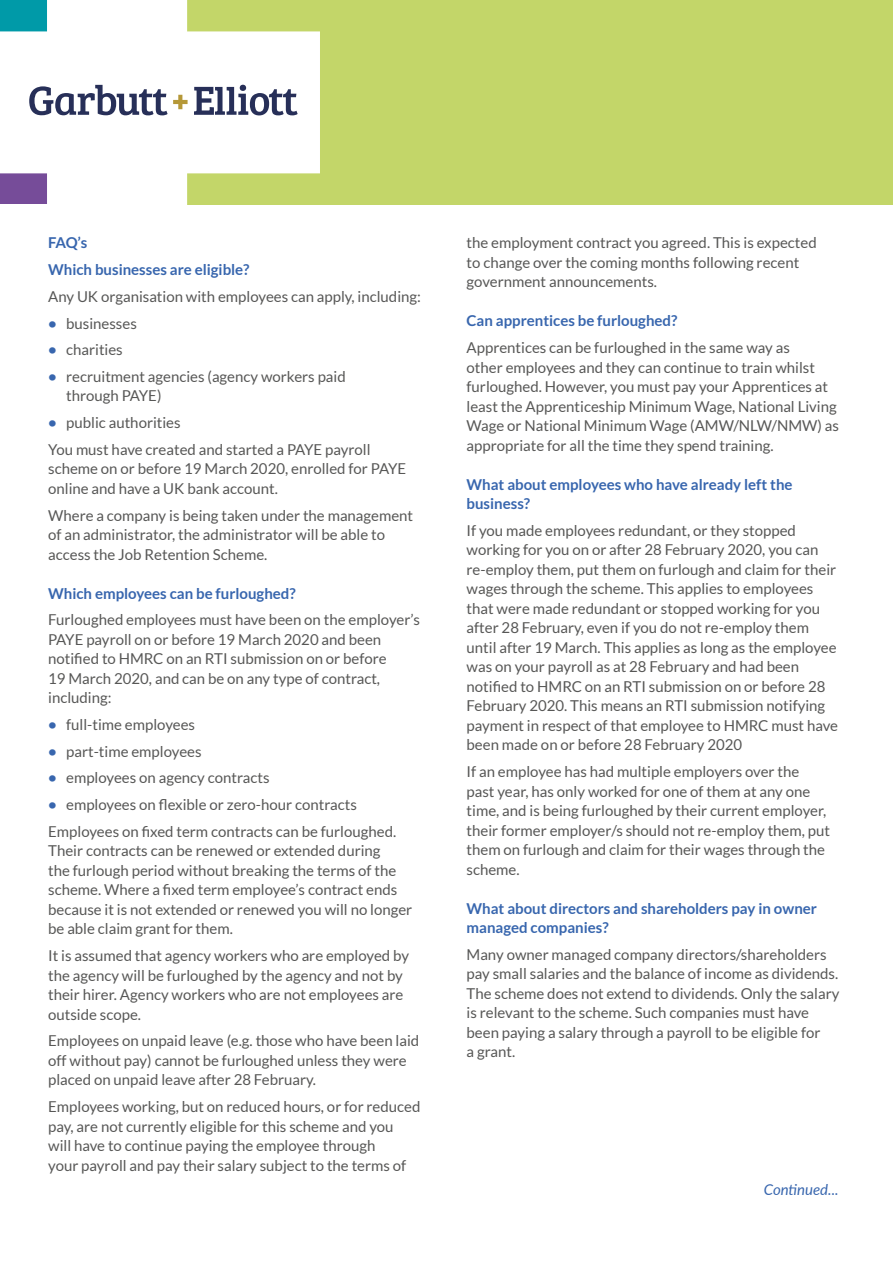
<style>
.page{position:relative;width:893px;height:1263px;background:#fff}
.page>*{position:absolute;margin:0;border:0;box-sizing:border-box;transform-origin:0 0}
.t1{font:15px/19.5px "Lato";color:#575756}
.t2{font:700 15px/19.5px "Lato";color:#3866ae}
.t3{font:italic 15px "Lato";color:#3866ae}
.s1{font-weight:700;color:#3866ae}
</style>
<div class="page">
<div style="left:187px;top:0;width:706px;height:205px;background:#c3d669"></div>
<svg style="left:0;top:0;width:320px;height:205px"></svg>
<svg style="left:194px;top:85px;width:104px;height:30px;background:#9da1b3"></svg>
<svg style="left:29px;top:85px;width:159px;height:30px"></svg>
<p class="t2" style="left:48px;top:229px;width:203px;line-height:26.7px">FAQ’s<br>Which businesses are eligible?</p>
<p class="t1" style="left:48px;top:286px;width:374px">Any UK organisation with employees can apply, including:</p>
<p class="t1" style="left:48px;top:313px;width:90px"><span class="s1">•</span> businesses</p>
<p class="t1" style="left:48px;top:340px;width:76px"><span class="s1">•</span> charities</p>
<p class="t1" style="left:66px;top:367px;width:281px;text-indent:-18px"><span class="s1">•</span> recruitment agencies (agency workers paid through PAYE)</p>
<p class="t1" style="left:48px;top:409px;width:324px;line-height:26.7px"><span class="s1">•</span> public authorities<br>You must have created and started a PAYE payroll</p>
<p class="t1" style="left:48px;top:459px;width:359px">scheme on or before 19 March 2020, enrolled for PAYE online and have a UK bank account.</p>
<p class="t1" style="left:48px;top:505px;width:366px">Where a company is being taken under the management of an administrator, the administrator will be able to access the Job Retention Scheme.</p>
<p class="t2" style="left:48px;top:583px;width:249px">Which employees can be furloughed?</p>
<p class="t1" style="left:48px;top:610px;width:373px">Furloughed employees must have been on the employer’s PAYE payroll on or before 19 March 2020 and been notified to HMRC on an RTI submission on or before<br>19 March 2020, and can be on any type of contract, including:</p>
<p class="t1" style="left:48px;top:715px;width:148px"><span class="s1">•</span> full-time employees</p>
<p class="t1" style="left:48px;top:741px;width:155px"><span class="s1">•</span> part-time employees</p>
<p class="t1" style="left:48px;top:768px;width:223px"><span class="s1">•</span> employees on agency contracts</p>
<p class="t1" style="left:48px;top:791px;width:350px;line-height:26.7px"><span class="s1">•</span> employees on flexible or zero-hour contracts<br>Employees on fixed term contracts can be furloughed.</p>
<p class="t1" style="left:48px;top:841px;width:366px">Their contracts can be renewed or extended during<br>the furlough period without breaking the terms of the scheme. Where a fixed term employee’s contract ends because it is not extended or renewed you will no longer be able claim grant for them.</p>
<p class="t1" style="left:48px;top:946px;width:362px">It is assumed that agency workers who are employed by the agency will be furloughed by the agency and not by their hirer. Agency workers who are not employees are outside scope.</p>
<p class="t1" style="left:48px;top:1031px;width:373px">Employees on unpaid leave (e.g. those who have been laid off without pay) cannot be furloughed unless they were placed on unpaid leave after 28 February.</p>
<p class="t1" style="left:48px;top:1097px;width:374px">Employees working, but on reduced hours, or for reduced pay, are not currently eligible for this scheme and you<br>will have to continue paying the employee through<br>your payroll and pay their salary subject to the terms of</p>
<p class="t1" style="left:467px;top:233px;width:352px">the employment contract you agreed. This is expected to change over the coming months following recent government announcements.</p>
<p class="t2" style="left:467px;top:311px;width:212px">Can apprentices be furloughed?</p>
<p class="t1" style="left:467px;top:338px;width:374px">Apprentices can be furloughed in the same way as<br>other employees and they can continue to train whilst furloughed. However, you must pay your Apprentices at least the Apprenticeship Minimum Wage, National Living Wage or National Minimum Wage (AMW/NLW/NMW) as appropriate for all the time they spend training.</p>
<p class="t2" style="left:467px;top:474px;width:327px">What about employees who have already left the business?</p>
<p class="t1" style="left:467px;top:520px;width:373px">If you made employees redundant, or they stopped working for you on or after 28 February 2020, you can re-employ them, put them on furlough and claim for their wages through the scheme. This applies to employees that were made redundant or stopped working for you after 28 February, even if you do not re-employ them until after 19 March. This applies as long as the employee was on your payroll as at 28 February and had been notified to HMRC on an RTI submission on or before 28<br>February 2020. This means an RTI submission notifying payment in respect of that employee to HMRC must have been made on or before 28 February 2020</p>
<p class="t1" style="left:467px;top:762px;width:365px">If an employee has had multiple employers over the past year, has only worked for one of them at any one time, and is being furloughed by their current employer, their former employer/s should not re-employ them, put them on furlough and claim for their wages through the scheme.</p>
<p class="t2" style="left:467px;top:898px;width:352px">What about directors and shareholders pay in owner managed companies?</p>
<p class="t1" style="left:467px;top:944px;width:374px">Many owner managed company directors/shareholders pay small salaries and the balance of income as dividends.<br>The scheme does not extend to dividends. Only the salary is relevant to the scheme. Such companies must have been paying a salary through a payroll to be eligible for<br>a grant.</p>
<p class="t3" style="left:764px;top:1179px;width:76px">Continued...</p>
</div>
